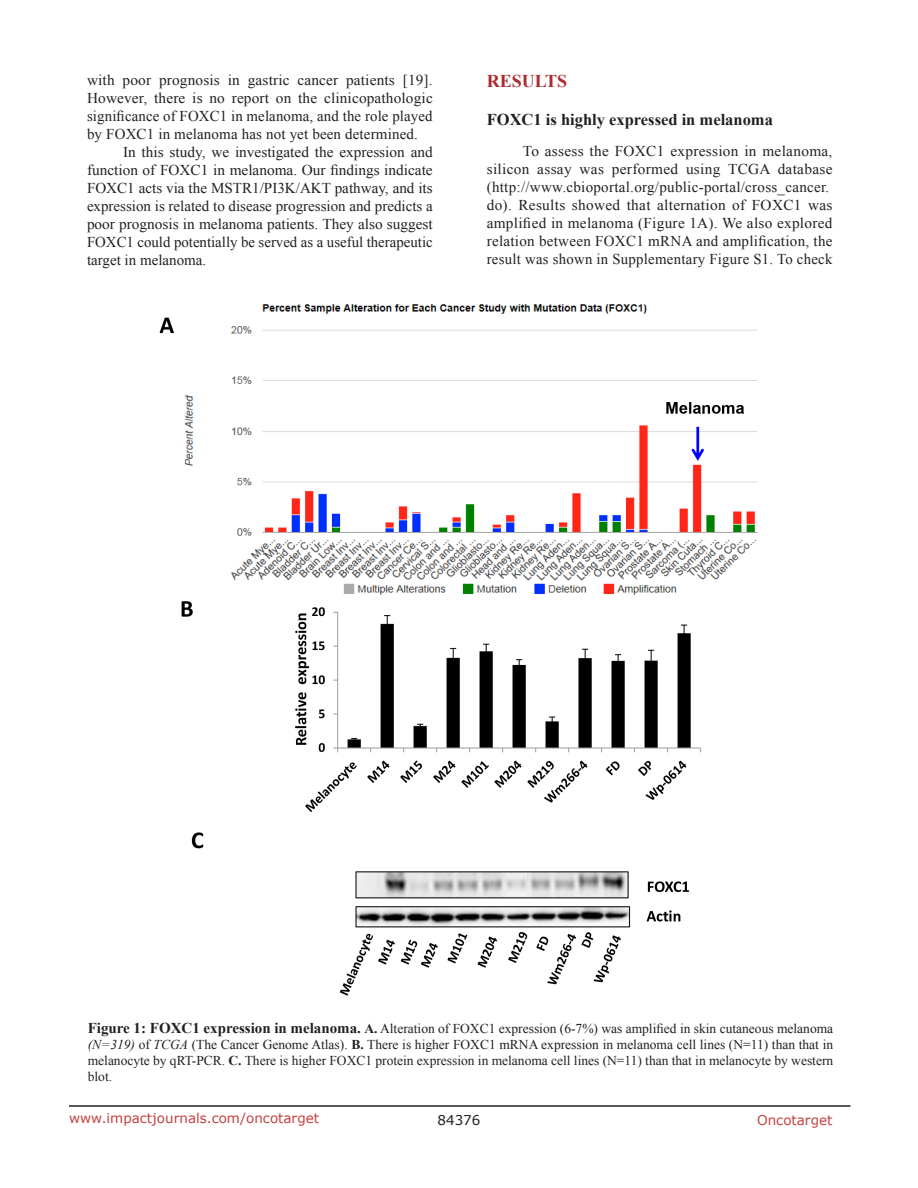
<style>
.page{position:relative;width:918px;height:1188px;background:#fff}
.page>*{position:absolute;margin:0;border:0;box-sizing:border-box;transform-origin:0 0}
.Heading{font:700 18px "Times New Roman";color:#ac2b31}
.SubHeading_no{font:700 16.5px "Times New Roman";color:#231f20}
.BodyText{font:15px/18px "Times New Roman";letter-spacing:.02em;color:#231f20;text-align:justify}
.figuretext{font:13.5px/16.2px "Times New Roman";color:#231f20;text-align:justify}
.t1{font:13.5px "Verdana";color:#c24141}
.t2{font:13.5px "Verdana";color:#231f20}
.s1{font-weight:700;font-size:15px}
.s2{font-weight:700}
.s3{font-style:italic}
</style>
<div class="page">
<hr style="left:69px;top:1105px;width:781px;height:2px;background:#231f20">
<img style="left:159px;top:304px;width:599px;height:692px">
<p class="BodyText" style="left:87px;top:71px;width:347px">with poor prognosis in gastric cancer patients [19].<br>However, there is no report on the clinicopathologic significance of FOXC1 in melanoma, and the role played by FOXC1 in melanoma has not yet been determined.</p>
<p class="BodyText" style="left:87px;top:143px;width:347px;text-indent:36px">In this study, we investigated the expression and function of FOXC1 in melanoma. Our findings indicate FOXC1 acts via the MSTR1/PI3K/AKT pathway, and its expression is related to disease progression and predicts a poor prognosis in melanoma patients. They also suggest FOXC1 could potentially be served as a useful therapeutic target in melanoma.</p>
<p class="Heading" style="left:487px;top:69px;width:82px">RESULTS</p>
<p class="SubHeading_no" style="left:487px;top:108px;width:288px">FOXC1 is highly expressed in melanoma</p>
<p class="BodyText" style="left:487px;top:142px;width:347px;text-align:left;text-indent:36px">To assess the FOXC1 expression in melanoma, silicon assay was performed using TCGA database (http://www.cbioportal.org/public-portal/cross_cancer. do). Results showed that alternation of FOXC1 was amplified in melanoma (Figure 1A). We also explored relation between FOXC1 mRNA and amplification, the result was shown in Supplementary Figure S1. To check</p>
<p class="figuretext" style="left:88px;top:1020px;width:747px"><span class="s1">Figure 1: FOXC1 expression in melanoma.</span> <span class="s2">A.</span> Alteration of FOXC1 expression (6-7%) was amplified in skin cutaneous melanoma <span class="s3">(N=319)</span> of <span class="s3">TCGA</span> (The Cancer Genome Atlas). <span class="s2">B.</span> There is higher FOXC1 mRNA expression in melanoma cell lines (N=11) than that in melanocyte by qRT-PCR. <span class="s2">C.</span> There is higher FOXC1 protein expression in melanoma cell lines (N=11) than that in melanocyte by western blot.</p>
<p class="t1" style="left:69px;top:1109px;width:252px">www.impactjournals.com/oncotarget</p>
<p class="t2" style="left:438px;top:1111px;width:44px">84376</p>
<p class="t1" style="left:757px;top:1111px;width:77px">Oncotarget</p>
</div>
